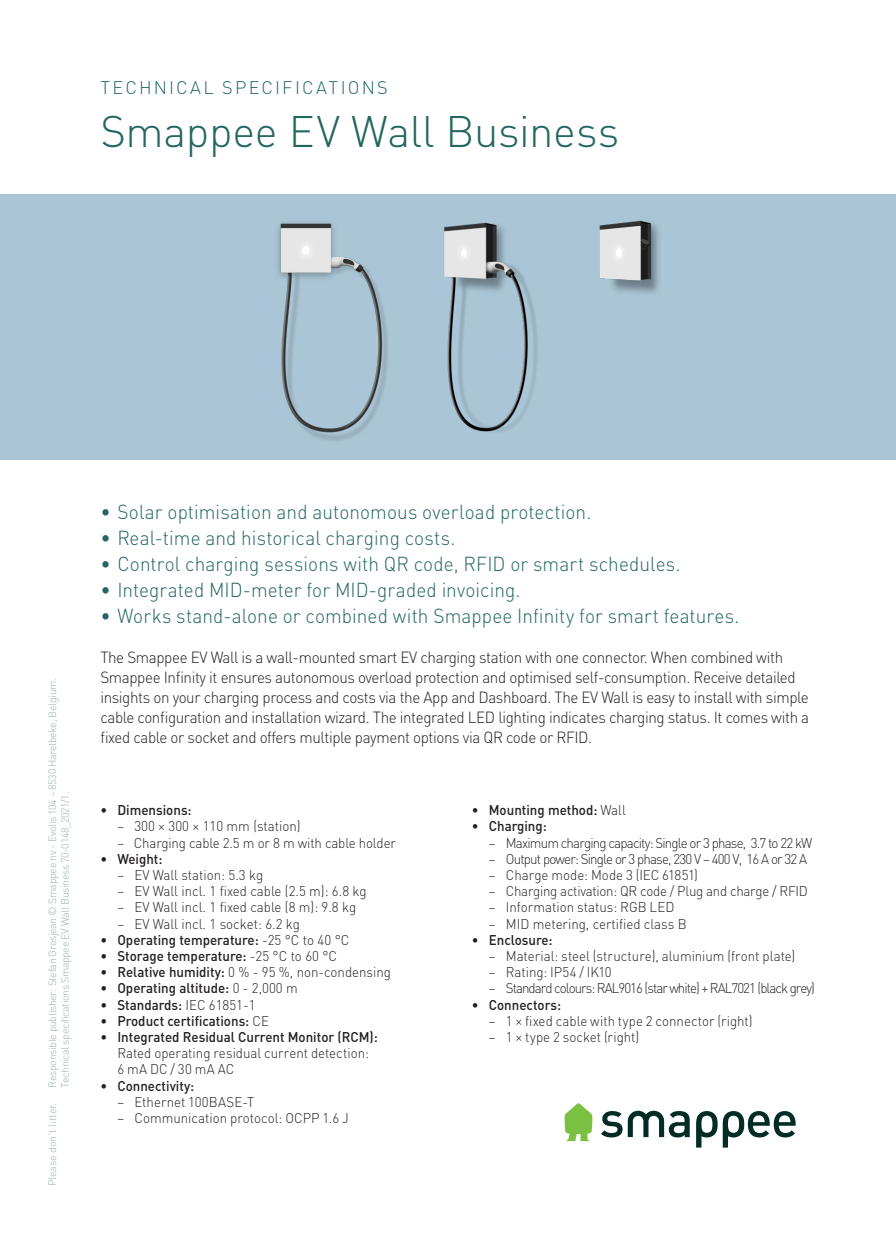
<style>
.page{position:relative;width:896px;height:1248px;background:#fff}
.page>*{position:absolute;margin:0;border:0;box-sizing:border-box;transform-origin:0 0}
.t1{font:300 43.6px "DIN Pro";letter-spacing:-.01em;color:#236661}
.t2{font:300 20px "DIN Pro";letter-spacing:.005em;color:#236661;scale:.95 1}
.Chapter_Head{font:300 18px "DIN Pro";letter-spacing:.12em;color:#236661}
.t3{font:300 16px/20px "DIN Pro";letter-spacing:-.025em;color:#231f20;scale:.95 1}
.t4{font:300 14px/16.2px "DIN Pro";letter-spacing:-.005em;color:#231f20;scale:.95 1}
.t5{font:500 14px "DIN Pro";color:#231f20;scale:.95 1}
.t6{font:300 14px "DIN Pro";letter-spacing:-.06em;color:#231f20;scale:.95 1}
.t7{font:300 14px "DIN Pro";letter-spacing:-.07em;color:#231f20;scale:.95 1}
.t8{font:300 10.4px/12.6px "DIN Pro";letter-spacing:-.03em;color:#99b0ad}
.t9{font:300 10.4px "DIN Pro";color:#99b0ad}
.s1{font-weight:300}
.s2{font-weight:500}
</style>
<div class="page">
<div style="left:0;top:194px;width:896px;height:265px;background:#aac5d5"></div>
<svg style="left:696px;top:1111px;width:21px;height:36px"></svg>
<svg style="left:601px;top:1111px;width:21px;height:26px"></svg>
<svg style="left:723px;top:1111px;width:72px;height:36px"></svg>
<svg style="left:628px;top:1110px;width:62px;height:27px"></svg>
<svg style="left:564px;top:1103px;width:28px;height:37px"></svg>
<img style="left:444px;top:222px;width:94px;height:210px">
<img style="left:277px;top:223px;width:111px;height:218px">
<img style="left:599px;top:220px;width:60px;height:74px">
<p class="Chapter_Head" style="left:100px;top:76px;width:289px">TECHNICAL SPECIFICATIONS</p>
<p class="t1" style="left:100px;top:101px;width:520px">Smappee EV Wall Business</p>
<p class="t8" style="left:46px;top:1087px;width:411px;rotate:-90deg">Responsible publisher: Stefan Grosjean © Smappee nv - Evolis 104 – 8530 Harelbeke, Belgium.<br>Technical specifications Smappee EV Wall Business 70-0148_2021/1.</p>
<p class="t9" style="left:45px;top:1186px;width:85px;rotate:-90deg">Please don’t litter.</p>
<p class="t2" style="left:100px;top:498px;width:518px">• Solar optimisation and autonomous overload protection.</p>
<p class="t2" style="left:100px;top:524px;width:375px">• Real-time and historical charging costs.</p>
<p class="t2" style="left:100px;top:550px;width:612px">• Control charging sessions with QR code, RFID or smart schedules.</p>
<p class="t2" style="left:100px;top:576px;width:444px">• Integrated MID-meter for MID-graded invoicing.</p>
<p class="t2" style="left:100px;top:602px;width:674px">• Works stand-alone or combined with Smappee Infinity for smart features.</p>
<p class="t3" style="left:100px;top:646px;width:747px">The Smappee EV Wall is a wall-mounted smart EV charging station with one connector. When combined with Smappee Infinity it ensures autonomous overload protection and optimised self-consumption. Receive detailed insights on your charging process and costs via the App and Dashboard. The EV Wall is easy to install with simple cable configuration and installation wizard. The integrated LED lighting indicates charging status. It comes with a fixed cable or socket and offers multiple payment options via QR code or RFID.</p>
<p class="t5" style="left:100px;top:800px;width:98px">• Dimensions:</p>
<p class="t4" style="left:117px;top:817px;width:194px">– 300 × 300 × 110 mm (station)</p>
<p class="t4" style="left:117px;top:833px;width:295px">– Charging cable 2.5 m or 8 m with cable holder</p>
<p class="t5" style="left:100px;top:849px;width:67px">• Weight:</p>
<p class="t4" style="left:117px;top:866px;width:155px">– EV Wall station: 5.3 kg</p>
<p class="t4" style="left:117px;top:882px;width:264px">– EV Wall incl. 1 fixed cable (2.5 m): 6.8 kg</p>
<p class="t4" style="left:117px;top:898px;width:253px">– EV Wall incl. 1 fixed cable (8 m): 9.8 kg</p>
<p class="t4" style="left:117px;top:914px;width:194px">– EV Wall incl. 1 socket: 6.2 kg</p>
<p class="t5" style="left:100px;top:930px;width:263px">• Operating temperature: <span class="s1">-25 °C to 40 °C</span></p>
<p class="t5" style="left:100px;top:946px;width:251px">• Storage temperature: <span class="s1">-25 °C to 60 °C</span></p>
<p class="t4" style="left:100px;top:963px;width:307px"><span class="s2">• Relative humidity:</span> 0 % - 95 %, non-condensing</p>
<p class="t5" style="left:100px;top:978px;width:209px">• Operating altitude: <span class="s1">0 - 2,000 m</span></p>
<p class="t5" style="left:100px;top:994px;width:165px">• Standards: <span class="s1">IEC 61851-1</span></p>
<p class="t5" style="left:100px;top:1011px;width:179px">• Product certifications: <span class="s1">CE</span></p>
<p class="t4" style="left:117px;top:1028px;width:276px;text-indent:-17px"><span class="s2">• Integrated Residual Current Monitor (RCM):<br></span>Rated operating residual current detection:<br>6 mA DC / 30 mA AC</p>
<p class="t5" style="left:100px;top:1075px;width:100px">• Connectivity:</p>
<p class="t4" style="left:117px;top:1092px;width:146px">− Ethernet 100BASE-T</p>
<p class="t4" style="left:117px;top:1109px;width:245px">− Communication protocol: OCPP 1.6 J</p>
<p class="t5" style="left:472px;top:800px;width:164px">• Mounting method: <span class="s1">Wall</span></p>
<p class="t5" style="left:472px;top:816px;width:81px">• Charging:</p>
<p class="t6" style="left:489px;top:832px;width:342px">− Maximum charging capacity: Single or 3 phase, 3.7 to 22 kW</p>
<p class="t6" style="left:489px;top:849px;width:336px">− Output power: Single or 3 phase, 230 V – 400 V, 16 A or 32 A</p>
<p class="t4" style="left:489px;top:866px;width:222px">− Charge mode: Mode 3 (IEC 61851)</p>
<p class="t4" style="left:489px;top:882px;width:337px">− Charging activation: QR code / Plug and charge / RFID</p>
<p class="t4" style="left:489px;top:898px;width:197px">− Information status: RGB LED</p>
<p class="t4" style="left:489px;top:914px;width:210px">− MID metering, certified class B</p>
<p class="t5" style="left:472px;top:930px;width:87px">• Enclosure:</p>
<p class="t4" style="left:489px;top:947px;width:324px">− Material: steel (structure), aluminium (front plate)</p>
<p class="t4" style="left:489px;top:963px;width:131px">− Rating: IP54 / IK10</p>
<p class="t7" style="left:489px;top:978px;width:345px">− Standard colours: RAL9016 (star white) + RAL7021 (black grey)</p>
<p class="t5" style="left:472px;top:994px;width:95px">• Connectors:</p>
<p class="t4" style="left:489px;top:1011px;width:279px">− 1 × fixed cable with type 2 connector (right)</p>
<p class="t4" style="left:489px;top:1028px;width:160px">− 1 × type 2 socket (right)</p>
</div>
